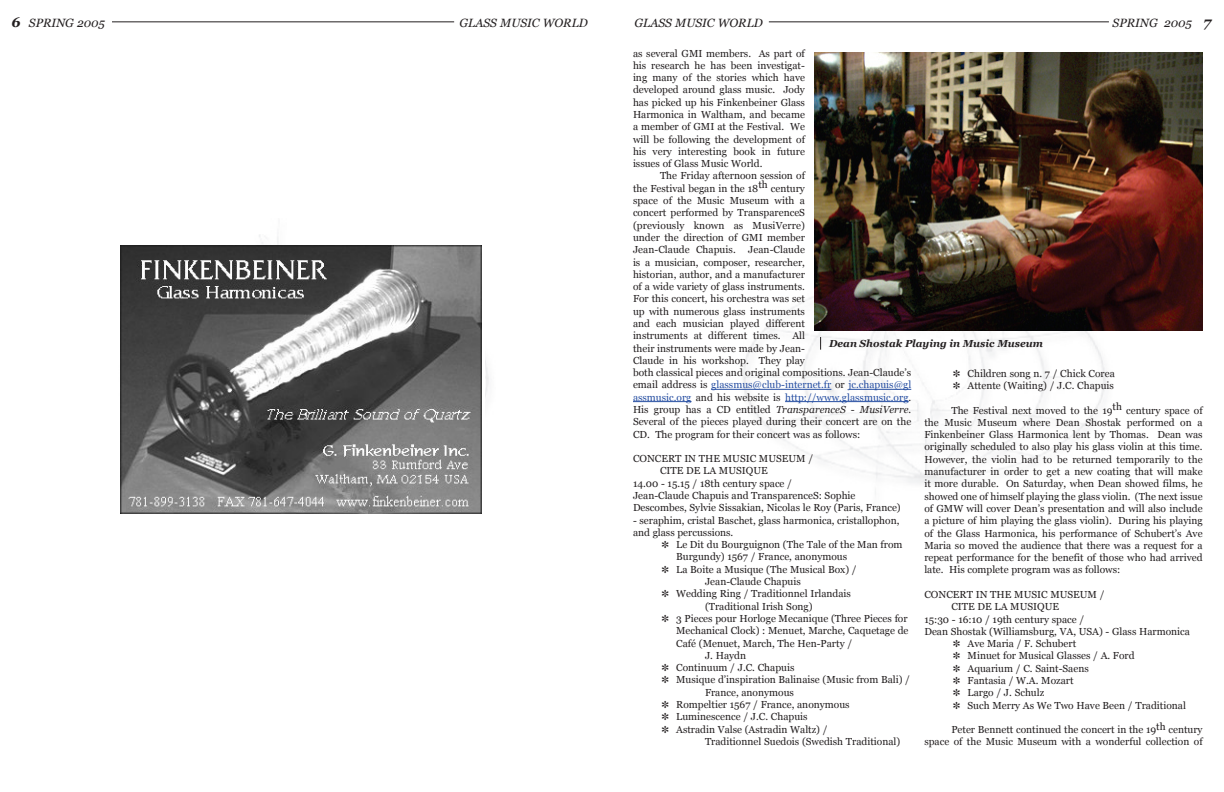
<style>
.page{position:relative;width:1224px;height:792px;background:#fff}
.page>*{position:absolute;margin:0;border:0;box-sizing:border-box;transform-origin:0 0}
.t1{font:italic 12px "Georgia";color:#231f20}
.t2{font:10.2px/12.3px "Georgia";color:#231f20}
.t3{font:italic 700 10.2px "Georgia";color:#231f20}
.s1{font-weight:700;font-size:14px}
.s2{color:#274fa2}
.s3{font-style:italic}
</style>
<div class="page">
<hr style="left:112px;top:22px;width:342px;height:1px;background:#231f20">
<hr style="left:769px;top:22px;width:340px;height:1px;background:#231f20">
<img style="left:121px;top:245px;width:361px;height:269px">
<hr style="left:711px;top:389px;width:120px;height:1px;background:#274fa2">
<hr style="left:849px;top:389px;width:62px;height:1px;background:#274fa2">
<hr style="left:633px;top:401px;width:58px;height:1px;background:#274fa2">
<hr style="left:785px;top:401px;width:124px;height:1px;background:#274fa2">
<img style="left:814px;top:52px;width:388px;height:279px">
<svg style="left:820px;top:337px;width:1px;height:13px"></svg>
<p class="t1" style="left:12px;top:16px;width:95px"><span class="s1">6</span> SPRING 2005</p>
<p class="t1" style="left:460px;top:16px;width:130px">GLASS MUSIC WORLD</p>
<p class="t1" style="left:635px;top:16px;width:130px">GLASS MUSIC WORLD</p>
<p class="t1" style="left:1113px;top:16px;width:100px">SPRING 2005 <span class="s1">7</span></p>
<p class="t2" style="left:633px;top:47px;width:174px;text-align:justify">as several GMI members. As part of his research he has been investigat&shy;ing many of the stories which have developed around glass music. Jody has picked up his Finkenbeiner Glass Harmonica in Waltham, and became a member of GMI at the Festival. We will be following the development of his very interesting book in future issues of Glass Music World.</p>
<p class="t2" style="left:633px;top:170px;width:280px;text-indent:27px">The Friday afternoon session of<br>the Festival began in the 18th century<br>space of the Music Museum with a<br>concert performed by TransparenceS<br>(previously known as MusiVerre)<br>under the direction of GMI member<br>Jean-Claude Chapuis. Jean-Claude<br>is a musician, composer, researcher,<br>historian, author, and a manufacturer<br>of a wide variety of glass instruments.<br>For this concert, his orchestra was set<br>up with numerous glass instruments<br>and each musician played different<br>instruments at different times. All<br>their instruments were made by Jean-<br>Claude in his workshop. They play<br>both classical pieces and original compositions. Jean-Claude’s email address is <span class="s2">glassmus@club-internet.fr</span> or <span class="s2">jc.chapuis@gl assmusic.org</span> and his website is <span class="s2">http://www.glassmusic.org</span>.<br>His group has a CD entitled <span class="s3">TransparenceS - MusiVerre.<br></span>Several of the pieces played during their concert are on the CD. The program for their concert was as follows:</p>
<p class="t2" style="left:633px;top:452px;width:182px">CONCERT IN THE MUSIC MUSEUM /</p>
<p class="t2" style="left:660px;top:465px;width:109px">CITE DE LA MUSIQUE</p>
<p class="t2" style="left:633px;top:477px;width:161px">14.00 - 15.15 / 18th century space /</p>
<p class="t2" style="left:633px;top:489px;width:269px">Jean-Claude Chapuis and TransparenceS: Sophie<br>Descombes, Sylvie Sissakian, Nicolas le Roy (Paris, France)</p>
<p class="t2" style="left:633px;top:514px;width:268px">- seraphim, cristal Baschet, glass harmonica, cristallophon, and glass percussions.</p>
<p class="t2" style="left:676px;top:539px;width:228px;text-indent:-14px">✽ Le Dit du Bourguignon (The Tale of the Man from<br>Burgundy) 1567 / France, anonymous</p>
<p class="t2" style="left:662px;top:563px;width:196px">✽ La Boite a Musique (The Musical Box) /</p>
<p class="t2" style="left:705px;top:575px;width:97px">Jean-Claude Chapuis</p>
<p class="t2" style="left:662px;top:588px;width:191px">✽ Wedding Ring / Traditionnel Irlandais</p>
<p class="t2" style="left:705px;top:600px;width:109px">(Traditional Irish Song)</p>
<p class="t2" style="left:676px;top:612px;width:234px;text-align:justify;text-indent:-14px">✽ 3 Pieces pour Horloge Mecanique (Three Pieces for Mechanical Clock) : Menuet, Marche, Caquetage de Café (Menuet, March, The Hen-Party /</p>
<p class="t2" style="left:705px;top:649px;width:43px">J. Haydn</p>
<p class="t2" style="left:662px;top:661px;width:134px">✽ Continuum / J.C. Chapuis</p>
<p class="t2" style="left:705px;top:674px;width:207px;text-indent:-43px">✽ Musique d’inspiration Balinaise (Music from Bali) /<br>France, anonymous</p>
<p class="t2" style="left:662px;top:698px;width:189px">✽ Rompeltier 1567 / France, anonymous</p>
<p class="t2" style="left:662px;top:711px;width:147px">✽ Luminescence / J.C. Chapuis</p>
<p class="t2" style="left:662px;top:723px;width:167px">✽ Astradin Valse (Astradin Waltz) /</p>
<p class="t2" style="left:705px;top:735px;width:197px">Traditionnel Suedois (Swedish Traditional)</p>
<p class="t3" style="left:829px;top:337px;width:215px">Dean Shostak Playing in Music Museum</p>
<p class="t2" style="left:953px;top:367px;width:163px">✽ Children song n. 7 / Chick Corea</p>
<p class="t2" style="left:953px;top:379px;width:162px">✽ Attente (Waiting) / J.C. Chapuis</p>
<p class="t2" style="left:924px;top:404px;width:280px;text-align:justify;text-indent:27px">The Festival next moved to the 19th century space of the Music Museum where Dean Shostak performed on a Finkenbeiner Glass Harmonica lent by Thomas. Dean was originally scheduled to also play his glass violin at this time.<br>However, the violin had to be returned temporarily to the manufacturer in order to get a new coating that will make it more durable. On Saturday, when Dean showed films, he showed one of himself playing the glass violin. (The next issue of GMW will cover Dean’s presentation and will also include a picture of him playing the glass violin). During his playing of the Glass Harmonica, his performance of Schubert’s Ave Maria so moved the audience that there was a request for a repeat performance for the benefit of those who had arrived late. His complete program was as follows:</p>
<p class="t2" style="left:924px;top:588px;width:182px">CONCERT IN THE MUSIC MUSEUM /</p>
<p class="t2" style="left:951px;top:601px;width:109px">CITE DE LA MUSIQUE</p>
<p class="t2" style="left:924px;top:613px;width:161px">15:30 - 16:10 / 19th century space /</p>
<p class="t2" style="left:924px;top:625px;width:267px">Dean Shostak (Williamsburg, VA, USA) - Glass Harmonica</p>
<p class="t2" style="left:953px;top:637px;width:125px">✽ Ave Maria / F. Schubert</p>
<p class="t2" style="left:953px;top:650px;width:183px">✽ Minuet for Musical Glasses / A. Ford</p>
<p class="t2" style="left:953px;top:662px;width:137px">✽ Aquarium / C. Saint-Saens</p>
<p class="t2" style="left:953px;top:674px;width:122px">✽ Fantasia / W.A. Mozart</p>
<p class="t2" style="left:953px;top:687px;width:93px">✽ Largo / J. Schulz</p>
<p class="t2" style="left:953px;top:699px;width:234px">✽ Such Merry As We Two Have Been / Traditional</p>
<p class="t2" style="left:924px;top:723px;width:280px;text-align:right">Peter Bennett continued the concert in the 19th century space of the Music Museum with a wonderful collection of</p>
</div>
